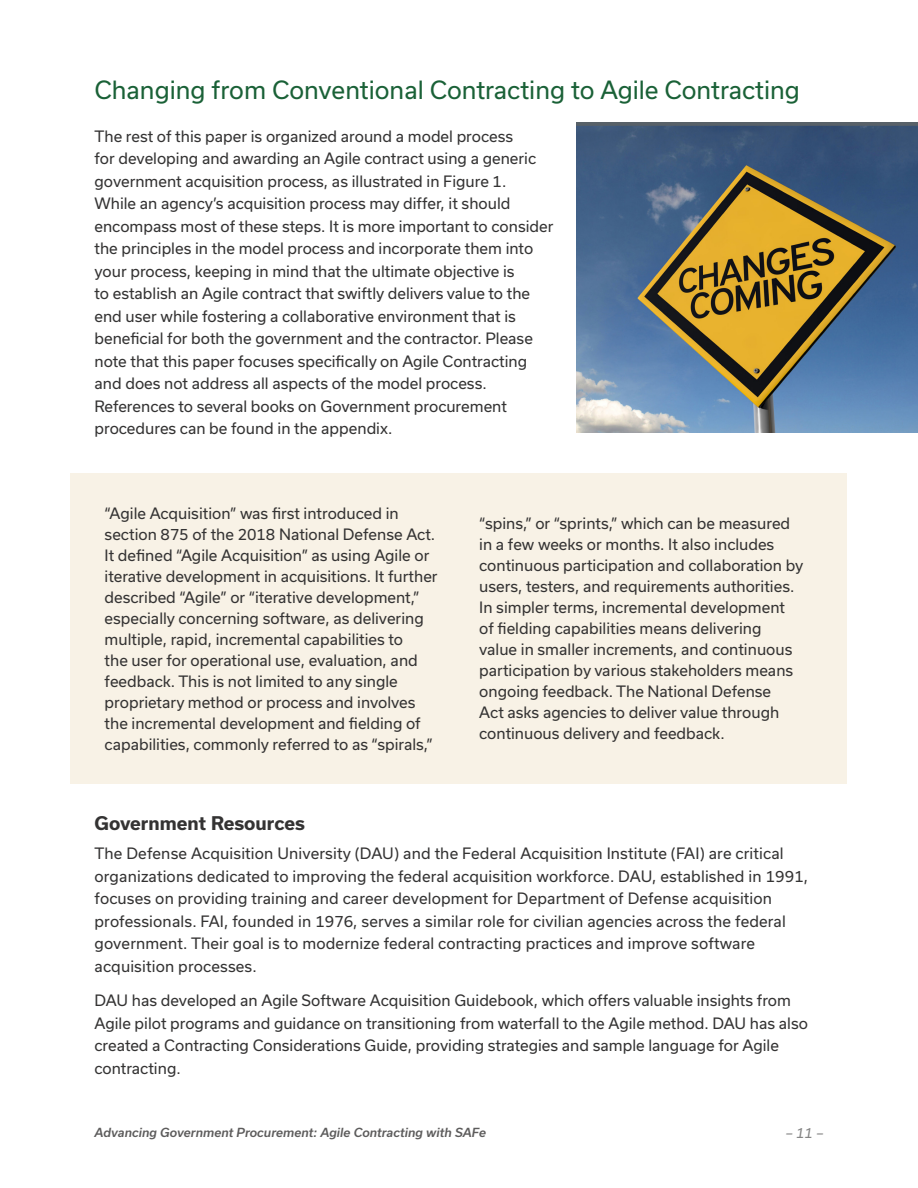
<style>
.page{position:relative;width:918px;height:1188px;background:#fff}
.page>*{position:absolute;margin:0;border:0;box-sizing:border-box;transform-origin:0 0}
.t1{font:24px "Usual";color:#1a6137}
.t2{font:700 18px "Usual";color:#343333}
.t3{font:15px/21px "Usual";color:#343333}
.t4{font:italic 13.5px "Usual";color:#858585}
.t5{font:italic 500 12px "Usual";color:#5d5c5c}
</style>
<div class="page">
<img style="left:577px;top:123px;width:341px;height:309px">
<div style="left:71px;top:473px;width:776px;height:311px;background:#f8f2e6"></div>
<h1 class="t1" style="left:94px;top:76px;width:707px">Changing from Conventional Contracting to Agile Contracting</h1>
<p class="t3" style="left:94px;top:125px;width:460px;line-height:22.5px">The rest of this paper is organized around a model process<br>for developing and awarding an Agile contract using a generic government acquisition process, as illustrated in Figure 1.<br>While an agency’s acquisition process may differ, it should encompass most of these steps. It is more important to consider the principles in the model process and incorporate them into your process, keeping in mind that the ultimate objective is<br>to establish an Agile contract that swiftly delivers value to the end user while fostering a collaborative environment that is beneficial for both the government and the contractor. Please note that this paper focuses specifically on Agile Contracting and does not address all aspects of the model process.<br>References to several books on Government procurement procedures can be found in the appendix.</p>
<p class="t3" style="left:105px;top:502px;width:335px">“Agile Acquisition” was first introduced in section 875 of the 2018 National Defense Act.<br>It defined “Agile Acquisition” as using Agile or iterative development in acquisitions. It further described “Agile” or “iterative development,” especially concerning software, as delivering multiple, rapid, incremental capabilities to<br>the user for operational use, evaluation, and feedback. This is not limited to any single proprietary method or process and involves the incremental development and fielding of capabilities, commonly referred to as “spirals,”</p>
<p class="t3" style="left:479px;top:513px;width:326px">“spins,” or “sprints,” which can be measured in a few weeks or months. It also includes continuous participation and collaboration by users, testers, and requirements authorities.<br>In simpler terms, incremental development<br>of fielding capabilities means delivering<br>value in smaller increments, and continuous participation by various stakeholders means ongoing feedback. The National Defense<br>Act asks agencies to deliver value through continuous delivery and feedback.</p>
<p class="t2" style="left:94px;top:813px;width:212px">Government Resources</p>
<p class="t3" style="left:94px;top:842px;width:715px;line-height:22.5px">The Defense Acquisition University (DAU) and the Federal Acquisition Institute (FAI) are critical organizations dedicated to improving the federal acquisition workforce. DAU, established in 1991, focuses on providing training and career development for Department of Defense acquisition professionals. FAI, founded in 1976, serves a similar role for civilian agencies across the federal government. Their goal is to modernize federal contracting practices and improve software acquisition processes.</p>
<p class="t3" style="left:94px;top:989px;width:715px;line-height:22.5px">DAU has developed an Agile Software Acquisition Guidebook, which offers valuable insights from Agile pilot programs and guidance on transitioning from waterfall to the Agile method. DAU has also created a Contracting Considerations Guide, providing strategies and sample language for Agile contracting.</p>
<p class="t5" style="left:94px;top:1125px;width:393px">Advancing Government Procurement: Agile Contracting with SAFe</p>
<p class="t4" style="left:786px;top:1125px;width:39px">– 11 –</p>
</div>
